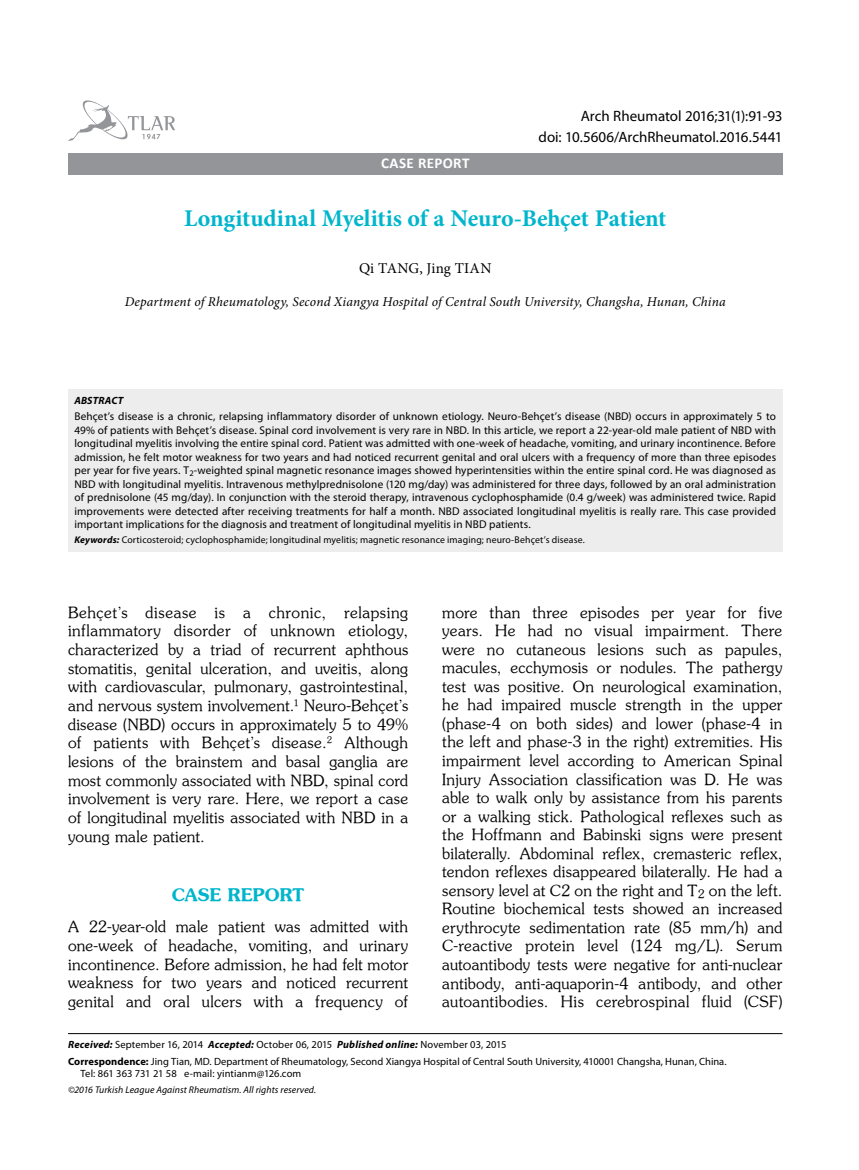
<style>
.page{position:relative;width:859px;height:1170px;background:#fff}
.page>*{position:absolute;margin:0;border:0;box-sizing:border-box;transform-origin:0 0}
.t1{font:700 24px "Minion Pro";letter-spacing:-.005em;color:#00b5cc}
.t2{font:17.4px "Souvenir Turk B";letter-spacing:.005em;color:#00b5cc}
.t3{font:15.45px/18.6px "Souvenir Turk";letter-spacing:.02em;color:#000;text-align:justify}
.t4{font:15px "Myriad Pro";color:#000}
.t5{font:15px "Minion Pro";letter-spacing:.01em;color:#000}
.t6{font:700 15px "Calibri";letter-spacing:.025em;color:#fff}
.t7{font:italic 13.5px "Minion Pro";letter-spacing:.01em;color:#000}
.t8{font:11.25px/13.5px "Myriad Pro";letter-spacing:.01em;color:#000;text-align:justify}
.t9{font:10.5px/16.8px "Myriad Pro";letter-spacing:.005em;color:#000}
.t10{font:italic 700 10.5px "Myriad Pro";letter-spacing:.015em;color:#000}
.t11{font:9.75px "Myriad Pro";letter-spacing:.015em;color:#000}
.t12{font:italic 9.75px "Myriad Pro";letter-spacing:.01em;color:#000}
.s1{font-weight:700;font-style:italic}
.s2{font-weight:700}
</style>
<div class="page">
<svg style="left:68px;top:100px;width:107px;height:41px"></svg>
<div style="left:68px;top:153px;width:714px;height:21px;background:#939598"></div>
<hr style="left:68px;top:1033px;width:714px;height:1px;background:#000">
<div style="left:68px;top:389px;width:714px;height:162px;background:#ededee"></div>
<p class="t4" style="left:581px;top:107px;width:203px">Arch Rheumatol 2016;31(1):91-93</p>
<p class="t6" style="left:381px;top:154px;width:90px">CASE REPORT</p>
<p class="t4" style="left:538px;top:127px;width:245px">doi: 10.5606/ArchRheumatol.2016.5441</p>
<h1 class="t1" style="left:184px;top:201px;width:483px">Longitudinal Myelitis of a Neuro-Behçet Patient</h1>
<p class="t5" style="left:359px;top:258px;width:134px">Qi TANG, Jing TIAN</p>
<p class="t7" style="left:125px;top:293px;width:602px">Department of Rheumatology, Second Xiangya Hospital of Central South University, Changsha, Hunan, China</p>
<p class="t10" style="left:74px;top:393px;width:50px">ABSTRACT</p>
<p class="t8" style="left:74px;top:409px;width:703px">Behçet’s disease is a chronic, relapsing inflammatory disorder of unknown etiology. Neuro-Behçet’s disease (NBD) occurs in approximately 5 to 49% of patients with Behçet’s disease. Spinal cord involvement is very rare in NBD. In this article, we report a 22-year-old male patient of NBD with longitudinal myelitis involving the entire spinal cord. Patient was admitted with one-week of headache, vomiting, and urinary incontinence. Before admission, he felt motor weakness for two years and had noticed recurrent genital and oral ulcers with a frequency of more than three episodes per year for five years. T<sub>2</sub>-weighted spinal magnetic resonance images showed hyperintensities within the entire spinal cord. He was diagnosed as NBD with longitudinal myelitis. Intravenous methylprednisolone (120 mg/day) was administered for three days, followed by an oral administration of prednisolone (45 mg/day). In conjunction with the steroid therapy, intravenous cyclophosphamide (0.4 g/week) was administered twice. Rapid improvements were detected after receiving treatments for half a month. NBD associated longitudinal myelitis is really rare. This case provided important implications for the diagnosis and treatment of longitudinal myelitis in NBD patients.</p>
<p class="t11" style="left:74px;top:534px;width:512px"><span class="s1">Keywords:</span> Corticosteroid; cyclophosphamide; longitudinal myelitis; magnetic resonance imaging; neuro-Behçet’s disease.</p>
<p class="t3" style="left:68px;top:602px;width:342px">Behçet’s disease is a chronic, relapsing inflammatory disorder of unknown etiology, characterized by a triad of recurrent aphthous stomatitis, genital ulceration, and uveitis, along with cardiovascular, pulmonary, gastrointestinal, and nervous system involvement.<sup>1</sup> Neuro-Behçet’s disease (NBD) occurs in approximately 5 to 49% of patients with Behçet’s disease.<sup>2</sup> Although lesions of the brainstem and basal ganglia are most commonly associated with NBD, spinal cord involvement is very rare. Here, we report a case of longitudinal myelitis associated with NBD in a young male patient.</p>
<p class="t2" style="left:172px;top:883px;width:134px">CASE REPORT</p>
<p class="t3" style="left:68px;top:917px;width:342px">A 22-year-old male patient was admitted with one-week of headache, vomiting, and urinary incontinence. Before admission, he had felt motor weakness for two years and noticed recurrent genital and oral ulcers with a frequency of</p>
<p class="t3" style="left:442px;top:602px;width:342px">more than three episodes per year for five years. He had no visual impairment. There were no cutaneous lesions such as papules, macules, ecchymosis or nodules. The pathergy test was positive. On neurological examination, he had impaired muscle strength in the upper (phase-4 on both sides) and lower (phase-4 in the left and phase-3 in the right) extremities. His impairment level according to American Spinal Injury Association classification was D. He was able to walk only by assistance from his parents or a walking stick. Pathological reflexes such as the Hoffmann and Babinski signs were present bilaterally. Abdominal reflex, cremasteric reflex, tendon reflexes disappeared bilaterally. He had a sensory level at C2 on the right and T<sub>2</sub> on the left.<br>Routine biochemical tests showed an increased erythrocyte sedimentation rate (85 mm/h) and C-reactive protein level (124 mg/L). Serum autoantibody tests were negative for anti-nuclear antibody, anti-aquaporin-4 antibody, and other autoantibodies. His cerebrospinal fluid (CSF)</p>
<p class="t9" style="left:68px;top:1035px;width:660px"><span class="s1">Received:</span> September 16, 2014 <span class="s1">Accepted:</span> October 06, 2015 <span class="s1">Published online:</span> November 03, 2015<br><span class="s2">Correspondence:</span> Jing Tian, MD. Department of Rheumatology, Second Xiangya Hospital of Central South University, 410001 Changsha, Hunan, China.</p>
<p class="t9" style="left:81px;top:1065px;width:222px">Tel: 861 363 731 21 58 e-mail: yintianm@126.com</p>
<p class="t12" style="left:68px;top:1083px;width:250px">©2016 Turkish League Against Rheumatism. All rights reserved.</p>
</div>
